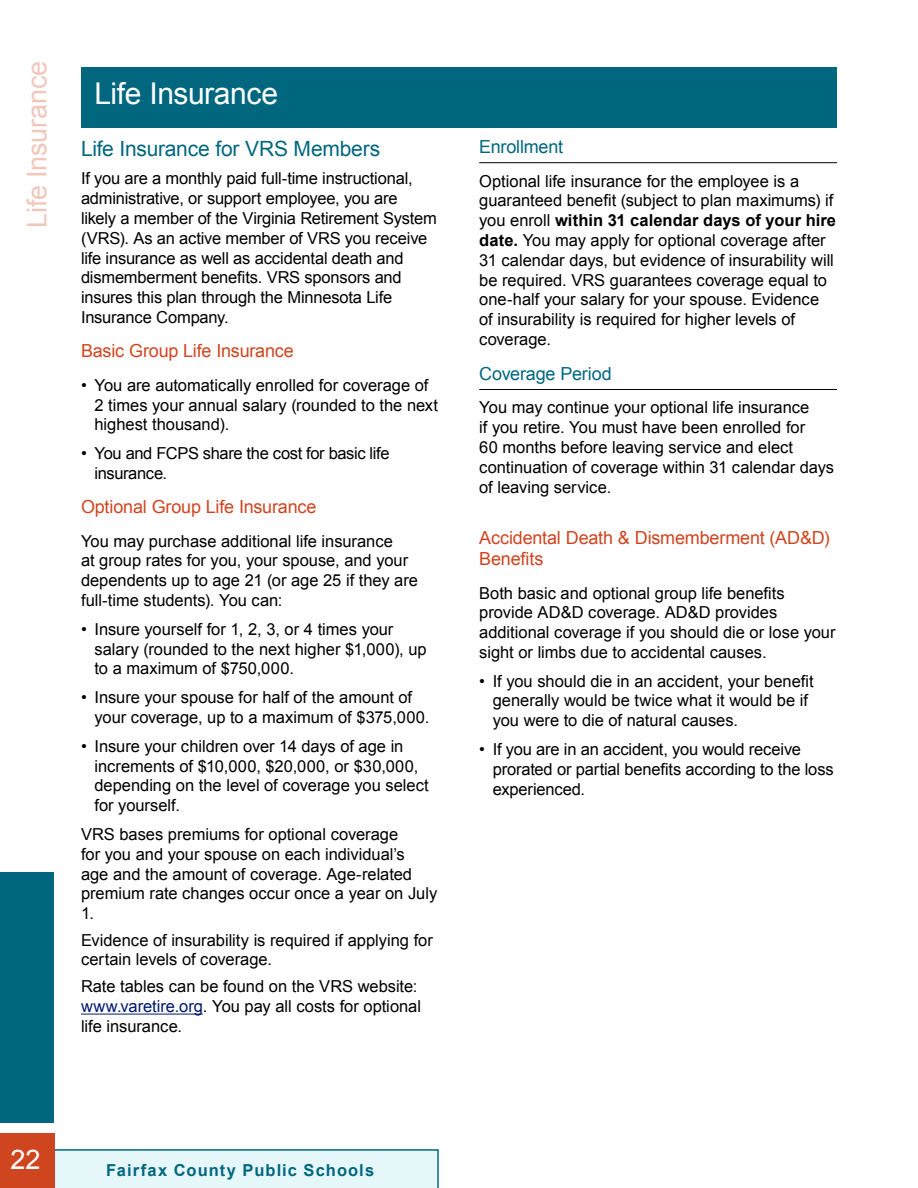
<style>
.page{position:relative;width:918px;height:1188px;background:#fff}
.page>*{position:absolute;margin:0;border:0;box-sizing:border-box;transform-origin:0 0}
._1_main_head_B{font:30px "Arial";letter-spacing:-.015em;color:#fff}
.left_page_sidebars{font:27px "Arial";letter-spacing:-.01em;color:#f1c7bc}
.t1{font:27px "Arial";color:#fff}
._2A_subhead{font:21px "Arial";letter-spacing:-.01em;color:#00677f}
._2B_subhead{font:18px/21px "Arial";letter-spacing:-.01em;color:#cf4520}
._2C_subhead{font:18px "Arial";letter-spacing:-.01em;color:#00677f}
._3_text{font:16.5px/19.8px "Arial";letter-spacing:-.005em;color:#000}
._3_text___2{font:16.5px/19.8px "Arial";color:#000}
._3_text_bullets{font:16.5px/19.8px "Arial";letter-spacing:-.005em;color:#000}
._3_text_bullets-2{font:16.5px/19.8px "Arial";letter-spacing:-.025em;color:#000}
.t2{font:700 16.5px "Arial";letter-spacing:.065em;color:#00677f}
.s1{color:#001a70}
.s2{font-weight:700}
</style>
<div class="page">
<div style="left:54px;top:1149px;width:385px;height:39px;background:#e6f7f9"></div>
<div style="left:0;top:1133px;width:54px;height:55px;background:#cf4520"></div>
<div style="left:0;top:873px;width:54px;height:250px;background:#00677f"></div>
<hr style="left:81px;top:1014px;width:122px;height:1px;background:#001a70">
<hr style="left:479px;top:162px;width:358px;height:1px;background:#000">
<hr style="left:479px;top:389px;width:358px;height:1px;background:#000">
<div style="left:81px;top:68px;width:756px;height:60px;background:#00677f"></div>
<p class="left_page_sidebars" style="left:19px;top:228px;width:169px;rotate:-90deg">Life Insurance</p>
<p class="_1_main_head_B" style="left:94px;top:74px;width:185px">Life Insurance</p>
<p class="_2A_subhead" style="left:81px;top:134px;width:301px">Life Insurance for VRS Members</p>
<p class="_3_text" style="left:81px;top:169px;width:357px">If you are a monthly paid full-time instructional, administrative, or support employee, you are likely a member of the Virginia Retirement System (VRS). As an active member of VRS you receive life insurance as well as accidental death and dismemberment benefits. VRS sponsors and insures this plan through the Minnesota Life Insurance Company.</p>
<p class="_2B_subhead" style="left:81px;top:341px;width:214px">Basic Group Life Insurance</p>
<p class="_3_text_bullets" style="left:94px;top:375px;width:345px;text-indent:-14px">• You are automatically enrolled for coverage of<br>2 times your annual salary (rounded to the next highest thousand).</p>
<p class="_3_text_bullets-2" style="left:94px;top:444px;width:297px;text-indent:-14px">• You and FCPS share the cost for basic life insurance.</p>
<p class="_2B_subhead" style="left:81px;top:497px;width:237px">Optional Group Life Insurance</p>
<p class="_3_text" style="left:81px;top:531px;width:339px">You may purchase additional life insurance<br>at group rates for you, your spouse, and your dependents up to age 21 (or age 25 if they are full-time students). You can:</p>
<p class="_3_text_bullets" style="left:94px;top:619px;width:334px;text-indent:-14px">• Insure yourself for 1, 2, 3, or 4 times your salary (rounded to the next higher $1,000), up to a maximum of $750,000.</p>
<p class="_3_text_bullets" style="left:94px;top:688px;width:336px;text-indent:-14px">• Insure your spouse for half of the amount of your coverage, up to a maximum of $375,000.</p>
<p class="_3_text_bullets" style="left:94px;top:736px;width:336px;text-indent:-14px">• Insure your children over 14 days of age in increments of $10,000, $20,000, or $30,000, depending on the level of coverage you select for yourself.</p>
<p class="_3_text___2" style="left:81px;top:824px;width:358px">VRS bases premiums for optional coverage<br>for you and your spouse on each individual’s<br>age and the amount of coverage. Age-related premium rate changes occur once a year on July 1.</p>
<p class="_3_text___2" style="left:81px;top:930px;width:353px">Evidence of insurability is required if applying for certain levels of coverage.</p>
<p class="_3_text___2" style="left:81px;top:977px;width:342px">Rate tables can be found on the VRS website: <span class="s1">www.varetire.org</span>. You pay all costs for optional life insurance.</p>
<p class="_2C_subhead" style="left:479px;top:135px;width:85px">Enrollment</p>
<p class="_3_text___2" style="left:479px;top:171px;width:358px">Optional life insurance for the employee is a guaranteed benefit (subject to plan maximums) if you enroll <span class="s2">within 31 calendar days of your hire date.</span> You may apply for optional coverage after 31 calendar days, but evidence of insurability will be required. VRS guarantees coverage equal to one-half your salary for your spouse. Evidence of insurability is required for higher levels of coverage.</p>
<p class="_2C_subhead" style="left:479px;top:362px;width:134px">Coverage Period</p>
<p class="_3_text" style="left:479px;top:398px;width:356px">You may continue your optional life insurance<br>if you retire. You must have been enrolled for<br>60 months before leaving service and elect continuation of coverage within 31 calendar days of leaving service.</p>
<p class="_2B_subhead" style="left:479px;top:528px;width:352px">Accidental Death &amp; Dismemberment (AD&amp;D)<br>Benefits</p>
<p class="_3_text" style="left:479px;top:583px;width:358px">Both basic and optional group life benefits provide AD&amp;D coverage. AD&amp;D provides additional coverage if you should die or lose your sight or limbs due to accidental causes.</p>
<p class="_3_text_bullets" style="left:493px;top:671px;width:323px;text-indent:-14px">• If you should die in an accident, your benefit generally would be twice what it would be if you were to die of natural causes.</p>
<p class="_3_text_bullets" style="left:493px;top:740px;width:343px;text-indent:-14px">• If you are in an accident, you would receive prorated or partial benefits according to the loss experienced.</p>
<h2 class="t1" style="left:10px;top:1142px;width:32px">22</h2>
<p class="t2" style="left:106px;top:1159px;width:269px">Fairfax County Public Schools</p>
</div>
